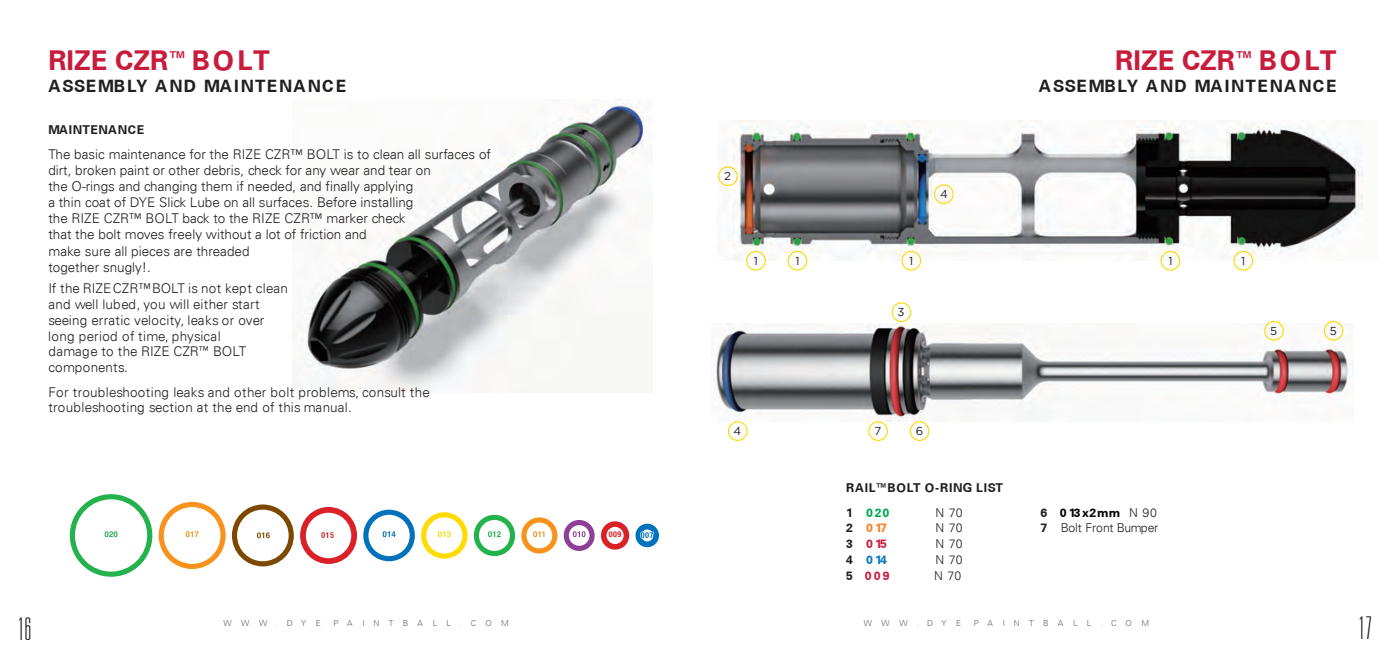
<style>
.page{position:relative;width:1386px;height:662px;background:#fff}
.page>*{position:absolute;margin:0;border:0;box-sizing:border-box;transform-origin:0 0}
.t1{font:100 ultra-condensed 31.5px "Univers LT";color:#231f20}
.t2{font:700 27.3px "Univers CE";color:#c81c3d}
.t3{font:700 17.15px "Univers CE";letter-spacing:.085em;color:#231f20}
.t4{font:300 13.47px/16.1px "Univers LT";color:#231f20}
.t5{font:700 12.25px/15.8px "Univers CE";letter-spacing:.055em;color:#231f20}
.t6{font:300 12.25px "Univers LT";color:#231f20}
.t7{font:700 12.25px "Univers CE";letter-spacing:.05em;color:#030303}
.t8{font:700 12.25px "Univers CE";letter-spacing:.17em;color:#c81c3d}
.t9{font:700 12.25px "Univers CE";color:#00a851}
.t10{font:700 12.25px "Univers CE";color:#f57f21}
.t11{font:700 12.25px "Univers CE";color:#0077c0}
.t12{font:11.55px "Gotham";color:#231f20}
.t13{font:300 8.22px "Univers CE";letter-spacing:1.12em;color:#636366}
.t14{font:700 condensed 8.05px "Helvetica Neue";color:#da2128}
.s1{color:#231f20}
.s2{font-family:"Univers LT";font-weight:300;color:#231f20}
</style>
<div class="page">
<img style="left:722px;top:121px;width:641px;height:139px">
<img style="left:292px;top:99px;width:356px;height:293px">
<img style="left:711px;top:323px;width:643px;height:98px">
<svg style="left:910px;top:421px;width:19px;height:20px"></svg>
<svg style="left:868px;top:421px;width:20px;height:20px"></svg>
<svg style="left:746px;top:251px;width:20px;height:19px"></svg>
<svg style="left:788px;top:251px;width:19px;height:19px"></svg>
<svg style="left:1161px;top:251px;width:19px;height:19px"></svg>
<svg style="left:934px;top:184px;width:20px;height:20px"></svg>
<svg style="left:901px;top:251px;width:20px;height:19px"></svg>
<svg style="left:718px;top:166px;width:20px;height:20px"></svg>
<svg style="left:1233px;top:251px;width:20px;height:19px"></svg>
<svg style="left:728px;top:421px;width:20px;height:20px"></svg>
<svg style="left:70px;top:494px;width:82px;height:82px"></svg>
<svg style="left:159px;top:502px;width:67px;height:67px"></svg>
<svg style="left:232px;top:504px;width:62px;height:62px"></svg>
<svg style="left:363px;top:509px;width:52px;height:52px"></svg>
<svg style="left:421px;top:512px;width:47px;height:46px"></svg>
<svg style="left:474px;top:514px;width:41px;height:42px"></svg>
<svg style="left:521px;top:517px;width:36px;height:36px"></svg>
<svg style="left:564px;top:520px;width:31px;height:31px"></svg>
<svg style="left:300px;top:507px;width:57px;height:57px"></svg>
<svg style="left:636px;top:523px;width:23px;height:24px"></svg>
<svg style="left:601px;top:521px;width:28px;height:28px"></svg>
<svg style="left:892px;top:302px;width:19px;height:20px"></svg>
<svg style="left:1324px;top:321px;width:19px;height:19px"></svg>
<svg style="left:1264px;top:321px;width:20px;height:19px"></svg>
<h2 class="t2" style="left:48px;top:45px;width:223px">RIZE CZR<sup>™</sup> BOLT</h2>
<p class="t3" style="left:48px;top:76px;width:299px">ASSEMBLY AND MAINTENANCE</p>
<p class="t5" style="left:48px;top:122px;width:97px">MAINTENANCE</p>
<p class="t4" style="left:48px;top:146px;width:444px">The basic maintenance for the RIZE CZR™ BOLT is to clean all surfaces of dirt, broken paint or other debris, check for any wear and tear on<br>the O-rings and changing them if needed, and finally applying<br>a thin coat of DYE Slick Lube on all surfaces. Before installing<br>the RIZE CZR™ BOLT back to the RIZE CZR™ marker check<br>that the bolt moves freely without a lot of friction and<br>make sure all pieces are threaded<br>together snugly!.</p>
<p class="t4" style="left:48px;top:280px;width:241px">If the RIZECZR™BOLT is not kept clean and well lubed, you will either start seeing erratic velocity, leaks or over long period of time, physical<br>damage to the RIZE CZR<sup>™</sup> BOLT components.</p>
<p class="t4" style="left:48px;top:384px;width:383px">For troubleshooting leaks and other bolt problems, consult the troubleshooting section at the end of this manual.</p>
<p class="t14" style="left:609px;top:527px;width:14px">009</p>
<h2 class="t2" style="left:1115px;top:45px;width:223px">RIZE CZR<sup>™</sup> BOLT</h2>
<p class="t3" style="left:1039px;top:76px;width:299px">ASSEMBLY AND MAINTENANCE</p>
<p class="t12" style="left:724px;top:168px;width:8px">2</p>
<p class="t12" style="left:940px;top:186px;width:9px">4</p>
<p class="t12" style="left:754px;top:253px;width:6px">1</p>
<p class="t12" style="left:796px;top:253px;width:6px">1</p>
<p class="t12" style="left:1168px;top:253px;width:6px">1</p>
<p class="t12" style="left:909px;top:253px;width:6px">1</p>
<p class="t12" style="left:898px;top:304px;width:9px">3</p>
<p class="t12" style="left:1241px;top:253px;width:6px">1</p>
<p class="t12" style="left:1270px;top:323px;width:9px">5</p>
<p class="t12" style="left:1330px;top:323px;width:9px">5</p>
<p class="t12" style="left:734px;top:423px;width:9px">4</p>
<p class="t12" style="left:874px;top:423px;width:8px">7</p>
<p class="t12" style="left:916px;top:423px;width:9px">6</p>
<p class="t5" style="left:846px;top:480px;width:158px">RAIL™ BOLT O-RING LIST</p>
<p class="t9" style="left:846px;top:505px;width:45px"><span class="s1">1</span> 020</p>
<p class="t6" style="left:935px;top:504px;width:29px">N 70</p>
<p class="t10" style="left:846px;top:520px;width:42px"><span class="s1">2</span> 017</p>
<p class="t6" style="left:935px;top:520px;width:29px">N 70</p>
<p class="t8" style="left:846px;top:536px;width:42px"><span class="s1">3</span> 015</p>
<p class="t6" style="left:935px;top:536px;width:29px">N 70</p>
<p class="t11" style="left:846px;top:552px;width:42px"><span class="s1">4</span> 014</p>
<p class="t6" style="left:935px;top:552px;width:29px">N 70</p>
<p class="t5" style="left:846px;top:567px;width:8px">5</p>
<p class="t8" style="left:865px;top:568px;width:26px">009</p>
<p class="t6" style="left:934px;top:567px;width:29px">N 70</p>
<p class="t5" style="left:1040px;top:504px;width:8px">6<br>7</p>
<p class="t7" style="left:1060px;top:505px;width:99px">013x2mm <span class="s2">N 90</span></p>
<p class="t6" style="left:1061px;top:520px;width:99px">Bolt Front Bumper</p>
<h1 class="t1" style="left:18px;top:612px;width:16px">16</h1>
<h1 class="t1" style="left:1358px;top:611px;width:16px">17</h1>
<p class="t13" style="left:224px;top:618px;width:99px">WWW.DYE</p>
<p class="t13" style="left:334px;top:618px;width:177px">PAINTBALL.COM</p>
<p class="t13" style="left:864px;top:618px;width:99px">WWW.DYE</p>
<p class="t13" style="left:974px;top:618px;width:177px">PAINTBALL.COM</p>
</div>
